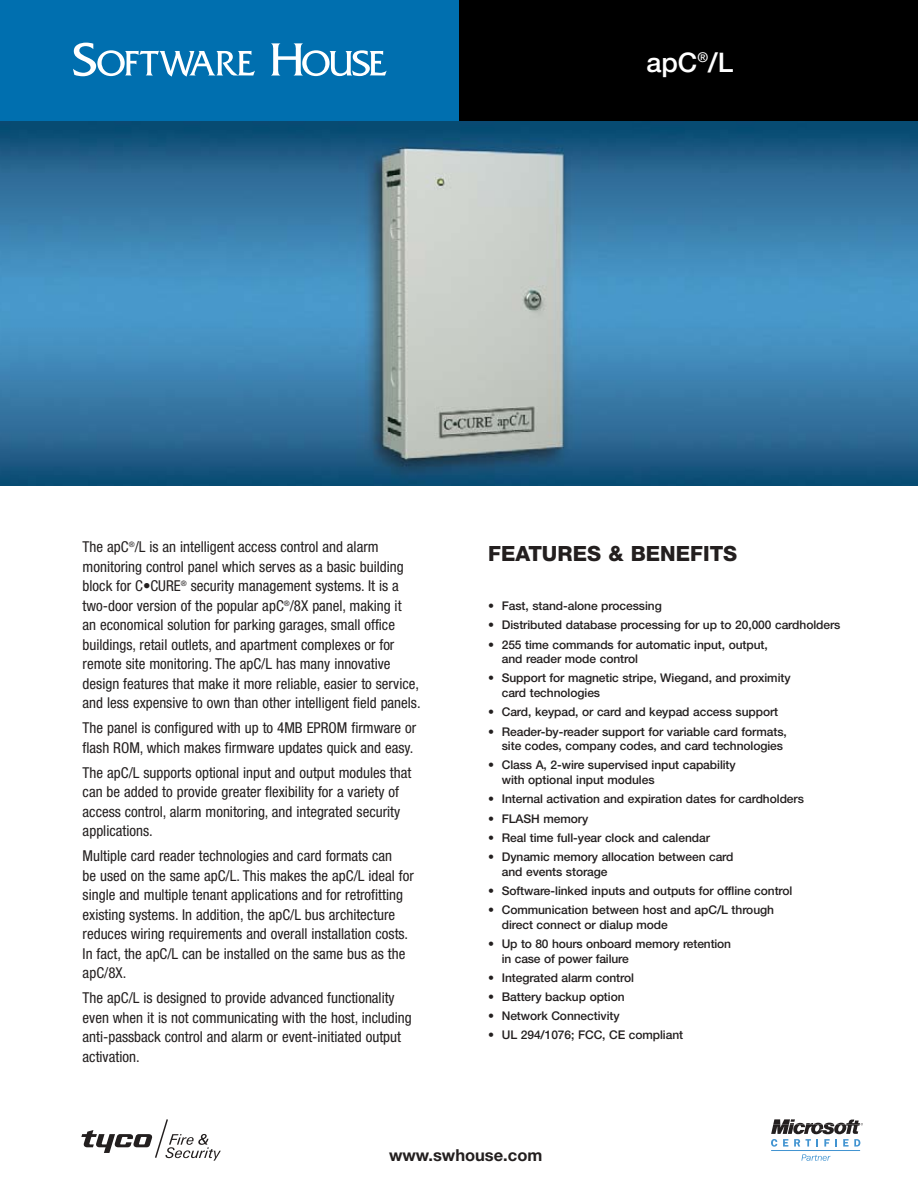
<style>
.page{position:relative;width:918px;height:1188px;background:#fff}
.page>*{position:absolute;margin:0;border:0;box-sizing:border-box;transform-origin:0 0}
.t1{font:500 27px "Helvetica Neue";color:#fff}
.t2{font:800 21px "Helvetica Neue";color:#231f1f}
.t3{font:700 16.5px "Helvetica Neue";color:#231f1f}
.t4{font:condensed 15px/19.5px "Helvetica Neue";color:#231f1f}
.t5{font:500 12px/14.7px "Helvetica Neue";letter-spacing:-.005em;color:#231f1f}
</style>
<div class="page">
<div style="left:0;top:0;width:459px;height:122px;background:#006faf"></div>
<div style="left:459px;top:0;width:459px;height:122px;background:#000"></div>
<img style="left:0;top:122px;width:918px;height:364px">
<svg style="left:73px;top:43px;width:314px;height:34px"></svg>
<svg style="left:81px;top:1119px;width:140px;height:42px"></svg>
<hr style="left:771px;top:1150px;width:89px;height:1px;background:#4294d1">
<svg style="left:801px;top:1154px;width:30px;height:7px"></svg>
<svg style="left:771px;top:1119px;width:92px;height:28px"></svg>
<h1 class="t1" style="left:646px;top:52px;width:88px">apC<sup>®</sup>/L</h1>
<p class="t4" style="left:83px;top:539px;width:340px">The apC<sup>®</sup>/L is an intelligent access control and alarm monitoring control panel which serves as a basic building block for C•CURE<sup>®</sup> security management systems. It is a two-door version of the popular apC<sup>®</sup>/8X panel, making it<br>an economical solution for parking garages, small office buildings, retail outlets, and apartment complexes or for remote site monitoring. The apC/L has many innovative design features that make it more reliable, easier to service, and less expensive to own than other intelligent field panels.</p>
<p class="t4" style="left:83px;top:720px;width:335px">The panel is configured with up to 4MB EPROM firmware or flash ROM, which makes firmware updates quick and easy.</p>
<p class="t4" style="left:83px;top:764px;width:330px">The apC/L supports optional input and output modules that can be added to provide greater flexibility for a variety of access control, alarm monitoring, and integrated security applications.</p>
<p class="t4" style="left:83px;top:847px;width:333px">Multiple card reader technologies and card formats can<br>be used on the same apC/L. This makes the apC/L ideal for single and multiple tenant applications and for retrofitting existing systems. In addition, the apC/L bus architecture reduces wiring requirements and overall installation costs.<br>In fact, the apC/L can be installed on the same bus as the apC/8X.</p>
<p class="t4" style="left:83px;top:989px;width:331px">The apC/L is designed to provide advanced functionality even when it is not communicating with the host, including anti-passback control and alarm or event-initiated output activation.</p>
<h2 class="t2" style="left:488px;top:546px;width:251px">FEATURES &amp; BENEFITS</h2>
<p class="t5" style="left:488px;top:600px;width:175px">• Fast, stand-alone processing</p>
<p class="t5" style="left:488px;top:619px;width:354px">• Distributed database processing for up to 20,000 cardholders</p>
<p class="t5" style="left:502px;top:638px;width:268px;text-indent:-14px">• 255 time commands for automatic input, output, and reader mode control</p>
<p class="t5" style="left:502px;top:672px;width:290px;text-indent:-14px">• Support for magnetic stripe, Wiegand, and proximity card technologies</p>
<p class="t5" style="left:488px;top:706px;width:291px">• Card, keypad, or card and keypad access support</p>
<p class="t5" style="left:502px;top:725px;width:287px;text-indent:-14px">• Reader-by-reader support for variable card formats, site codes, company codes, and card technologies</p>
<p class="t5" style="left:502px;top:759px;width:236px;text-indent:-14px">• Class A, 2-wire supervised input capability with optional input modules</p>
<p class="t5" style="left:488px;top:793px;width:317px">• Internal activation and expiration dates for cardholders</p>
<p class="t5" style="left:488px;top:812px;width:101px">• FLASH memory</p>
<p class="t5" style="left:488px;top:831px;width:223px">• Real time full-year clock and calendar</p>
<p class="t5" style="left:502px;top:850px;width:233px;text-indent:-14px">• Dynamic memory allocation between card and events storage</p>
<p class="t5" style="left:488px;top:884px;width:306px">• Software-linked inputs and outputs for offline control</p>
<p class="t5" style="left:502px;top:904px;width:274px;text-indent:-14px">• Communication between host and apC/L through direct connect or dialup mode</p>
<p class="t5" style="left:502px;top:937px;width:231px;text-indent:-14px">• Up to 80 hours onboard memory retention in case of power failure</p>
<p class="t5" style="left:488px;top:971px;width:147px">• Integrated alarm control</p>
<p class="t5" style="left:488px;top:991px;width:138px">• Battery backup option</p>
<p class="t5" style="left:488px;top:1010px;width:133px">• Network Connectivity</p>
<p class="t5" style="left:488px;top:1029px;width:196px">• UL 294/1076; FCC, CE compliant</p>
<p class="t3" style="left:389px;top:1149px;width:155px">www.swhouse.com</p>
</div>
